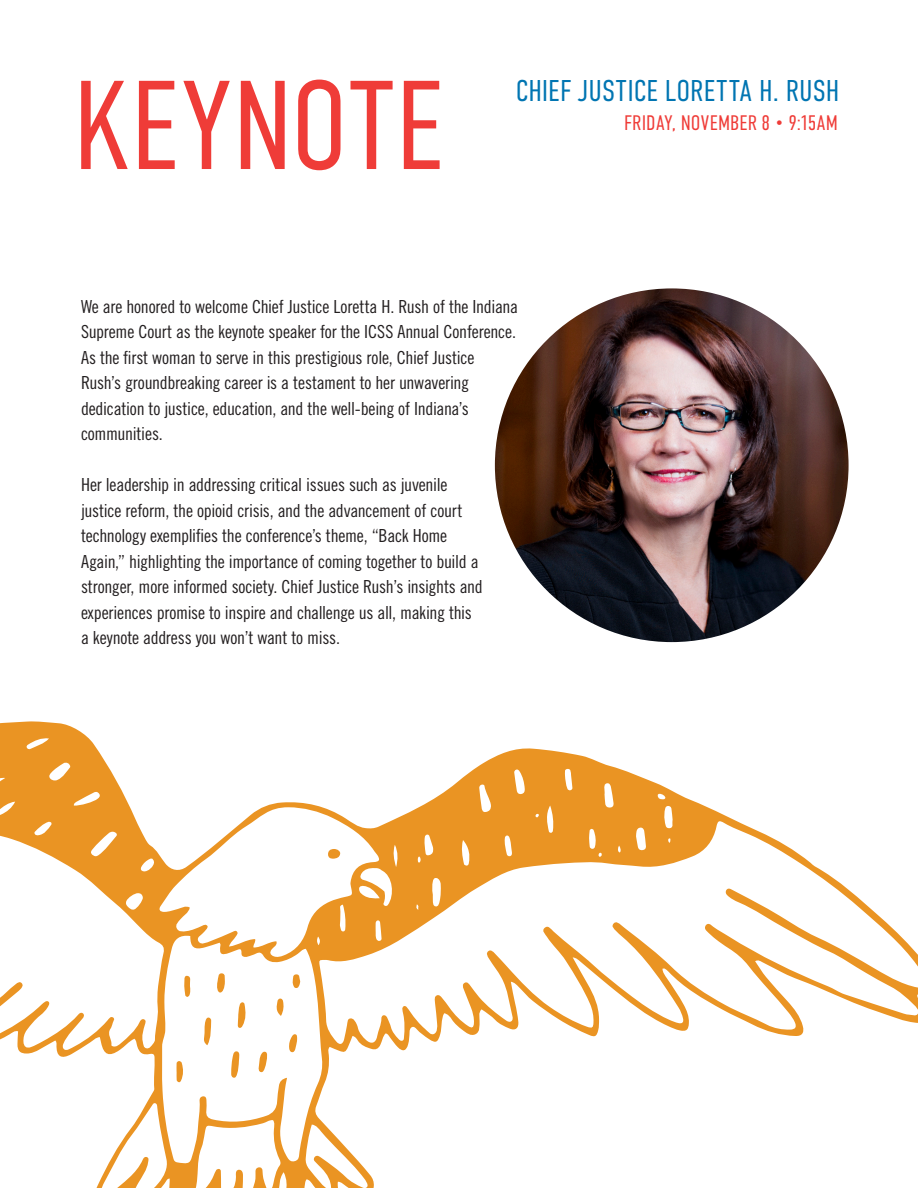
<style>
.page{position:relative;width:918px;height:1188px;background:#fff}
.page>*{position:absolute;margin:0;border:0;box-sizing:border-box;transform-origin:0 0}
.t1{font:300 126px "DIN Condensed";letter-spacing:-.005em;color:#ef3c38}
.Body{font:300 30px "DIN Condensed";color:#0175b2}
.Body-2{font:300 21px "DIN Condensed";color:#ef3c38}
.Body-3{font:18px/25.5px "Trade Gothic LT Std Cn 18";letter-spacing:-.015em;color:#231f20}
</style>
<div class="page">
<img style="left:495px;top:288px;width:354px;height:354px;border-radius:177px">
<svg style="left:0;top:721px;width:918px;height:467px"></svg>
<svg style="left:231px;top:1051px;width:8px;height:27px"></svg>
<svg style="left:238px;top:1002px;width:8px;height:26px"></svg>
<svg style="left:204px;top:1018px;width:8px;height:27px"></svg>
<svg style="left:216px;top:973px;width:10px;height:20px"></svg>
<svg style="left:258px;top:1051px;width:9px;height:21px"></svg>
<svg style="left:176px;top:1061px;width:8px;height:21px"></svg>
<svg style="left:183px;top:976px;width:9px;height:21px"></svg>
<svg style="left:289px;top:1034px;width:8px;height:19px"></svg>
<svg style="left:275px;top:998px;width:9px;height:18px"></svg>
<svg style="left:292px;top:974px;width:8px;height:14px"></svg>
<svg style="left:328px;top:849px;width:13px;height:10px"></svg>
<p class="t1" style="left:73px;top:55px;width:372px">KEYNOTE</p>
<p class="Body" style="left:516px;top:74px;width:325px">CHIEF JUSTICE LORETTA H. RUSH</p>
<p class="Body-2" style="left:624px;top:111px;width:216px">FRIDAY, NOVEMBER 8 • 9:15AM</p>
<p class="Body-3" style="left:81px;top:294px;width:439px">We are honored to welcome Chief Justice Loretta H. Rush of the Indiana Supreme Court as the keynote speaker for the ICSS Annual Conference.<br>As the first woman to serve in this prestigious role, Chief Justice Rush’s groundbreaking career is a testament to her unwavering dedication to justice, education, and the well-being of Indiana’s communities.</p>
<p class="Body-3" style="left:81px;top:472px;width:403px">Her leadership in addressing critical issues such as juvenile justice reform, the opioid crisis, and the advancement of court technology exemplifies the conference’s theme, “Back Home Again,” highlighting the importance of coming together to build a stronger, more informed society. Chief Justice Rush’s insights and experiences promise to inspire and challenge us all, making this</p>
<p class="Body-3" style="left:81px;top:625px;width:261px">a keynote address you won’t want to miss.</p>
</div>
